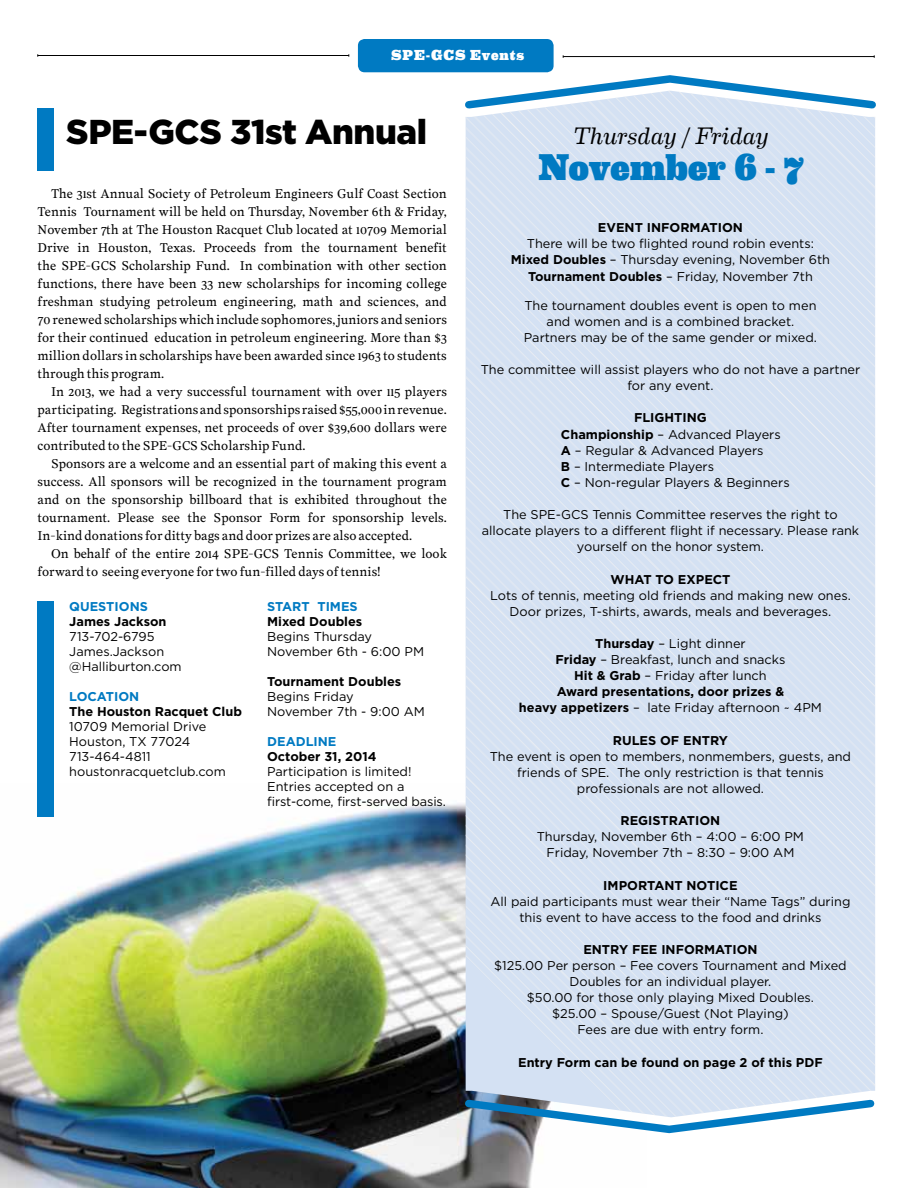
<style>
.page{position:relative;width:918px;height:1188px;background:#fff}
.page>*{position:absolute;margin:0;border:0;box-sizing:border-box;transform-origin:0 0}
.t1{font:900 37.5px "Eames Century Modern";letter-spacing:-.005em;color:#007ac2}
.t2{font:900 34.5px "Gotham HTF";letter-spacing:-.015em;color:#000}
.t3{font:italic 24px "Eames Century Modern";color:#000}
.t4{font:900 14.7px "Eames Century Modern";letter-spacing:.065em;color:#fff}
.t5{font:13.5px/18px "Superior Text";color:#000;text-align:justify}
.t6{font:12.75px/16px "Gotham";color:#000;text-align:center}
.t7{font:700 12.75px "Gotham";color:#000}
.t8{font:700 12.75px "Gotham";color:#007ac2}
.s1{font-weight:700}
</style>
<div class="page">
<div style="left:38px;top:108px;width:16px;height:63px;background:#007ac2"></div>
<hr style="left:563px;top:56px;width:311px;height:1px;background:#000">
<hr style="left:38px;top:55px;width:311px;height:1px;background:#000">
<div style="left:358px;top:39px;width:196px;height:33px;background:#007ac2;border-radius:7px"></div>
<svg style="left:460px;top:71px;width:416px;height:36px"></svg>
<img style="left:0;top:783px;width:537px;height:405px">
<img style="left:465px;top:91px;width:410px;height:1004px">
<svg style="left:460px;top:1095px;width:415px;height:42px"></svg>
<div style="left:38px;top:602px;width:16px;height:216px;background:#007ac2"></div>
<p class="t4" style="left:391px;top:44px;width:134px">SPE-GCS Events</p>
<h2 class="t2" style="left:66px;top:112px;width:362px">SPE-GCS 31st Annual</h2>
<h3 class="t3" style="left:573px;top:118px;width:197px">Thursday / Friday</h3>
<h1 class="t1" style="left:538px;top:138px;width:267px">November 6 - 7</h1>
<p class="t5" style="left:38px;top:185px;width:411px;text-indent:14px">The 31st Annual Society of Petroleum Engineers Gulf Coast Section Tennis Tournament will be held on Thursday, November 6th &amp; Friday, November 7th at The Houston Racquet Club located at 10709 Memorial Drive in Houston, Texas. Proceeds from the tournament benefit the SPE-GCS Scholarship Fund. In combination with other section functions, there have been 33 new scholarships for incoming college freshman studying petroleum engineering, math and sciences, and 70 renewed scholarships which include sophomores, juniors and seniors for their continued education in petroleum engineering. More than $3 million dollars in scholarships have been awarded since 1963 to students through this program.</p>
<p class="t5" style="left:38px;top:383px;width:411px;text-indent:14px">In 2013, we had a very successful tournament with over 115 players participating. Registrations and sponsorships raised $55,000 in revenue.<br>After tournament expenses, net proceeds of over $39,600 dollars were contributed to the SPE-GCS Scholarship Fund.</p>
<p class="t5" style="left:38px;top:455px;width:411px;text-indent:14px">Sponsors are a welcome and an essential part of making this event a success. All sponsors will be recognized in the tournament program and on the sponsorship billboard that is exhibited throughout the tournament. Please see the Sponsor Form for sponsorship levels.<br>In-kind donations for ditty bags and door prizes are also accepted.</p>
<p class="t5" style="left:38px;top:545px;width:411px;text-indent:14px">On behalf of the entire 2014 SPE-GCS Tennis Committee, we look forward to seeing everyone for two fun-filled days of tennis!</p>
<p class="t8" style="left:69px;top:598px;width:80px">QUESTIONS</p>
<p class="t7" style="left:69px;top:613px;width:99px">James Jackson</p>
<p class="t6" style="left:69px;top:629px;width:114px;line-height:15px;text-align:left">713-702-6795<br>James.Jackson @Halliburton.com</p>
<p class="t8" style="left:69px;top:688px;width:72px">LOCATION</p>
<p class="t7" style="left:69px;top:703px;width:174px">The Houston Racquet Club</p>
<p class="t6" style="left:69px;top:719px;width:158px;line-height:15px;text-align:left">10709 Memorial Drive<br>Houston, TX 77024<br>713-464-4811 houstonracquetclub.com</p>
<p class="t8" style="left:267px;top:598px;width:92px">START TIMES</p>
<p class="t7" style="left:267px;top:613px;width:97px">Mixed Doubles</p>
<p class="t6" style="left:267px;top:629px;width:158px;line-height:15px;text-align:left">Begins Thursday<br>November 6th - 6:00 PM</p>
<p class="t7" style="left:267px;top:673px;width:136px">Tournament Doubles</p>
<p class="t6" style="left:267px;top:689px;width:159px;line-height:15px;text-align:left">Begins Friday<br>November 7th - 9:00 AM</p>
<p class="t8" style="left:267px;top:733px;width:71px">DEADLINE</p>
<p class="t7" style="left:267px;top:748px;width:111px">October 31, 2014</p>
<p class="t6" style="left:267px;top:764px;width:180px;line-height:15px;text-align:left">Participation is limited!<br>Entries accepted on a first-come, first-served basis.</p>
<p class="t7" style="left:598px;top:219px;width:147px">EVENT INFORMATION</p>
<p class="t6" style="left:511px;top:235px;width:321px">There will be two flighted round robin events:<br><span class="s1">Mixed Doubles</span> – Thursday evening, November 6th<br><span class="s1">Tournament Doubles</span> – Friday, November 7th</p>
<p class="t6" style="left:524px;top:297px;width:295px">The tournament doubles event is open to men and women and is a combined bracket.<br>Partners may be of the same gender or mixed.</p>
<p class="t6" style="left:481px;top:361px;width:381px">The committee will assist players who do not have a partner for any event.</p>
<p class="t6" style="left:561px;top:410px;width:230px;text-align:left;text-indent:73px"><span class="s1">FLIGHTING<br>Championship</span> – Advanced Players<br><span class="s1">A</span> – Regular &amp; Advanced Players<br><span class="s1">B</span> – Intermediate Players<br><span class="s1">C</span> – Non-regular Players &amp; Beginners</p>
<p class="t6" style="left:482px;top:506px;width:379px">The SPE-GCS Tennis Committee reserves the right to allocate players to a different flight if necessary. Please rank yourself on the honor system.</p>
<p class="t7" style="left:610px;top:571px;width:122px">WHAT TO EXPECT</p>
<p class="t6" style="left:490px;top:587px;width:362px">Lots of tennis, meeting old friends and making new ones.<br>Door prizes, T-shirts, awards, meals and beverages.</p>
<p class="t6" style="left:519px;top:635px;width:305px"><span class="s1">Thursday</span> – Light dinner<br><span class="s1">Friday</span> – Breakfast, lunch and snacks<br><span class="s1">Hit &amp; Grab</span> – Friday after lunch<br><span class="s1">Award presentations, door prizes &amp;<br>heavy appetizers</span> – late Friday afternoon ~ 4PM</p>
<p class="t7" style="left:613px;top:732px;width:117px">RULES OF ENTRY</p>
<p class="t6" style="left:490px;top:748px;width:363px">The event is open to members, nonmembers, guests, and friends of SPE. The only restriction is that tennis professionals are not allowed.</p>
<p class="t7" style="left:621px;top:812px;width:101px">REGISTRATION</p>
<p class="t6" style="left:537px;top:828px;width:269px">Thursday, November 6th – 4:00 – 6:00 PM<br>Friday, November 7th – 8:30 – 9:00 AM</p>
<p class="t7" style="left:603px;top:877px;width:136px">IMPORTANT NOTICE</p>
<p class="t6" style="left:490px;top:893px;width:362px">All paid participants must wear their “Name Tags” during this event to have access to the food and drinks</p>
<p class="t7" style="left:583px;top:941px;width:176px">ENTRY FEE INFORMATION</p>
<p class="t6" style="left:494px;top:957px;width:354px">$125.00 Per person – Fee covers Tournament and Mixed Doubles for an individual player.<br>$50.00 for those only playing Mixed Doubles.<br>$25.00 – Spouse/Guest (Not Playing)<br>Fees are due with entry form.</p>
<p class="t7" style="left:518px;top:1054px;width:306px">Entry Form can be found on page 2 of this PDF</p>
</div>
